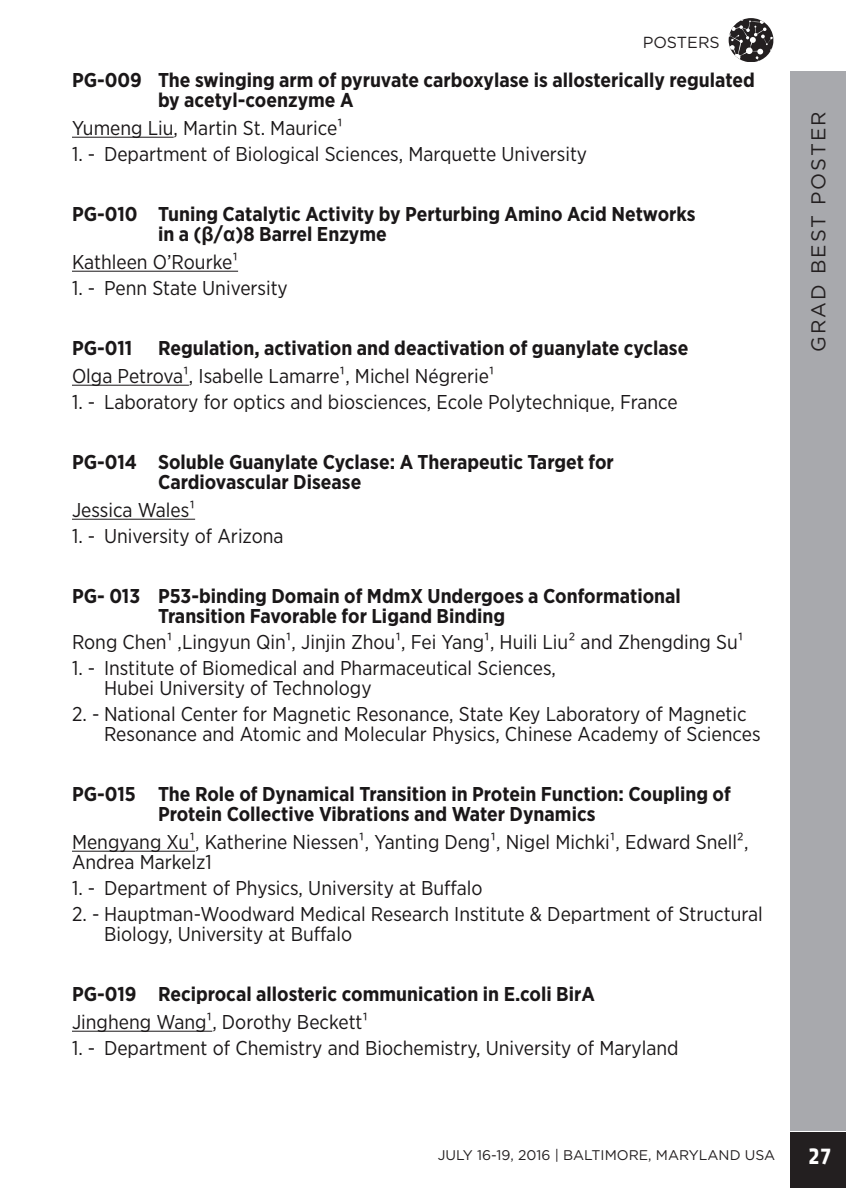
<style>
.page{position:relative;width:846px;height:1188px;background:#fff}
.page>*{position:absolute;margin:0;border:0;box-sizing:border-box;transform-origin:0 0}
.sub_header_1{font:700 22px "Vida 22 Pro";color:#fff}
.School_name{font:20px/20px "Gotham Narrow";color:#1a1718}
.Poster_Title{font:700 20px/20px "Gotham Narrow";color:#1a1718}
.Author_Name{font:20px/20px "Gotham Narrow";color:#1a1718}
.t1{font:20px "Gotham";letter-spacing:.1em;color:#231f20}
.t2{font:16px "Gotham";color:#231f20}
.t3{font:14px "Gotham";color:#231f20}
.s1{font-family:"Arial"}
</style>
<div class="page">
<div style="left:790px;top:1132px;width:56px;height:56px;background:#231f20"></div>
<div style="left:790px;top:71px;width:56px;height:1060px;background:#a8a9ad"></div>
<svg style="left:729px;top:18px;width:44px;height:44px"></svg>
<hr style="left:72px;top:137px;width:102px;height:1px;background:#1a1718">
<hr style="left:72px;top:271px;width:166px;height:1px;background:#1a1718">
<hr style="left:72px;top:385px;width:117px;height:1px;background:#1a1718">
<hr style="left:72px;top:519px;width:123px;height:1px;background:#1a1718">
<hr style="left:72px;top:851px;width:123px;height:1px;background:#1a1718">
<hr style="left:72px;top:1031px;width:140px;height:1px;background:#1a1718">
<p class="t2" style="left:643px;top:32px;width:79px">POSTERS</p>
<p class="Poster_Title" style="left:158px;top:70px;width:598px;text-indent:-86px">PG-009 The swinging arm of pyruvate carboxylase is allosterically regulated by acetyl-coenzyme A</p>
<p class="Author_Name" style="left:72px;top:118px;width:273px">Yumeng Liu, Martin St. Maurice¹</p>
<p class="School_name" style="left:72px;top:144px;width:517px">1. - Department of Biological Sciences, Marquette University</p>
<p class="Poster_Title" style="left:158px;top:204px;width:539px;text-indent:-86px">PG-010 Tuning Catalytic Activity by Perturbing Amino Acid Networks in a (<span class="s1">β</span>/<span class="s1">α</span>)8 Barrel Enzyme</p>
<p class="Author_Name" style="left:72px;top:252px;width:168px">Kathleen O’Rourke¹</p>
<p class="School_name" style="left:72px;top:278px;width:217px">1. - Penn State University</p>
<p class="Poster_Title" style="left:72px;top:338px;width:62px">PG-011</p>
<p class="Poster_Title" style="left:158px;top:338px;width:532px">Regulation, activation and deactivation of guanylate cyclase</p>
<p class="Author_Name" style="left:72px;top:366px;width:424px">Olga Petrova¹, Isabelle Lamarre¹, Michel Négrerie¹</p>
<p class="School_name" style="left:72px;top:392px;width:607px">1. - Laboratory for optics and biosciences, Ecole Polytechnique, France</p>
<p class="Poster_Title" style="left:158px;top:452px;width:457px;text-indent:-86px">PG-014 Soluble Guanylate Cyclase: A Therapeutic Target for<br>Cardiovascular Disease</p>
<p class="Author_Name" style="left:72px;top:500px;width:125px">Jessica Wales¹</p>
<p class="School_name" style="left:72px;top:526px;width:213px">1. - University of Arizona</p>
<p class="Poster_Title" style="left:158px;top:586px;width:524px;text-indent:-86px">PG- 013 P53-binding Domain of MdmX Undergoes a Conformational<br>Transition Favorable for Ligand Binding</p>
<p class="School_name" style="left:72px;top:632px;width:673px">Rong Chen¹ ,Lingyun Qin¹, Jinjin Zhou¹, Fei Yang¹, Huili Liu² and Zhengding Su¹</p>
<p class="School_name" style="left:104px;top:658px;width:454px;text-indent:-32px">1. - Institute of Biomedical and Pharmaceutical Sciences,<br>Hubei University of Technology</p>
<p class="School_name" style="left:104px;top:704px;width:658px;text-indent:-32px">2. - National Center for Magnetic Resonance, State Key Laboratory of Magnetic<br>Resonance and Atomic and Molecular Physics, Chinese Academy of Sciences</p>
<p class="Poster_Title" style="left:158px;top:784px;width:574px;text-indent:-86px">PG-015 The Role of Dynamical Transition in Protein Function: Coupling of<br>Protein Collective Vibrations and Water Dynamics</p>
<p class="Author_Name" style="left:72px;top:832px;width:678px">Mengyang Xu¹, Katherine Niessen¹, Yanting Deng¹, Nigel Michki¹, Edward Snell²,<br>Andrea Markelz1</p>
<p class="School_name" style="left:72px;top:878px;width:412px">1. - Department of Physics, University at Buffalo</p>
<p class="School_name" style="left:104px;top:904px;width:660px;text-indent:-32px">2. - Hauptman-Woodward Medical Research Institute &amp; Department of Structural<br>Biology, University at Buffalo</p>
<p class="Poster_Title" style="left:72px;top:984px;width:524px">PG-019 Reciprocal allosteric communication in E.coli BirA</p>
<p class="Author_Name" style="left:72px;top:1012px;width:298px">Jingheng Wang¹, Dorothy Beckett¹</p>
<p class="School_name" style="left:72px;top:1038px;width:608px">1. - Department of Chemistry and Biochemistry, University of Maryland</p>
<p class="t1" style="left:806px;top:352px;width:242px;rotate:-90deg">GRAD BEST POSTER</p>
<p class="t3" style="left:438px;top:1146px;width:339px">JULY 16-19, 2016 | BALTIMORE, MARYLAND USA</p>
<p class="sub_header_1" style="left:808px;top:1139px;width:24px">27</p>
</div>
